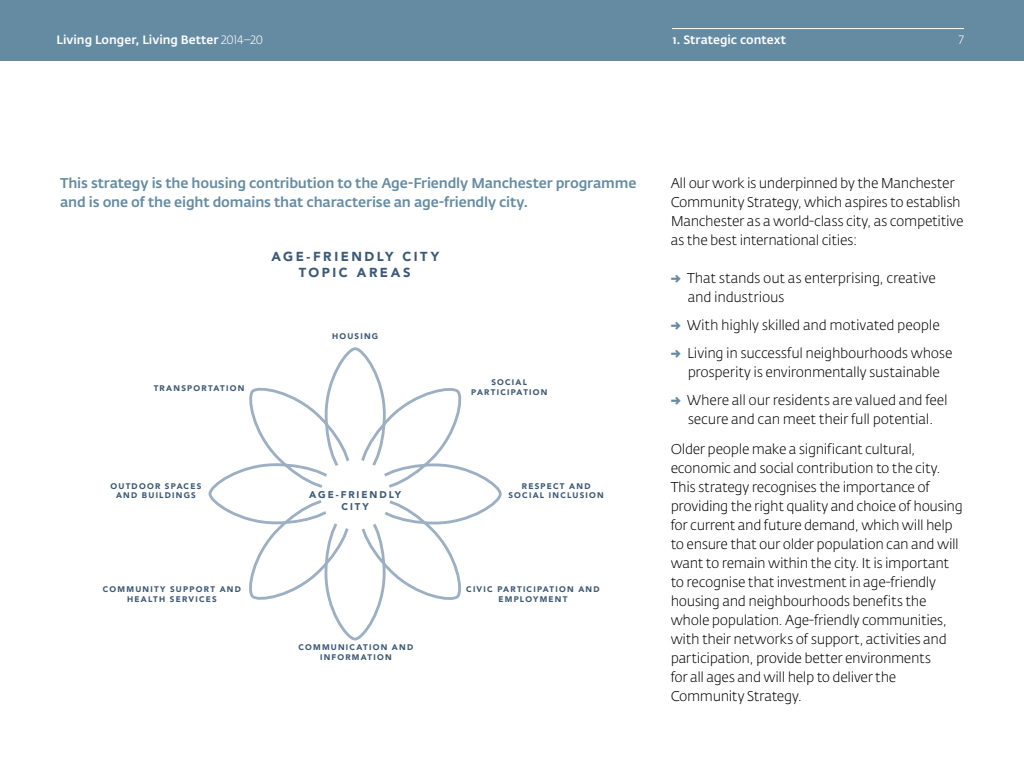
<style>
.page{position:relative;width:1024px;height:768px;background:#fff}
.page>*{position:absolute;margin:0;border:0;box-sizing:border-box;transform-origin:0 0}
.t1{font:300 14px/19px "Manchester CC";letter-spacing:-.025em;color:#000}
.t2{font:500 14px/19px "Manchester CC";letter-spacing:-.015em;color:#658ba3}
.t3{font:900 13px/15.6px "Avenir LT Std";letter-spacing:.195em;color:#3c5976;text-align:center}
.t4{font:500 12px "Manchester CC";color:#fff}
.t5{font:300 12px "Manchester CC";color:#fff}
.t6{font:900 9.7px/11.7px "Avenir LT Std";letter-spacing:.2em;color:#3c5976;text-align:center}
.t7{font:900 8.1px/9.7px "Avenir LT Std";letter-spacing:.155em;color:#3c5976;text-align:center}
.s1{font-weight:300}
.s2{font-weight:700;color:#658ba3}
</style>
<div class="page">
<div style="left:0;top:0;width:1024px;height:60px;background:#658ba3"></div>
<hr style="left:672px;top:28px;width:292px;height:1px;background:#fff">
<svg style="left:243px;top:382px;width:224px;height:224px"></svg>
<p class="t4" style="left:57px;top:33px;width:208px">Living Longer, Living Better <span class="s1">2014–20</span></p>
<p class="t4" style="left:672px;top:33px;width:116px">1. Strategic context</p>
<p class="t5" style="left:959px;top:33px;width:7px">7</p>
<p class="t2" style="left:60px;top:174px;width:578px">This strategy is the housing contribution to the Age-Friendly Manchester programme and is one of the eight domains that characterise an age-friendly city.</p>
<p class="t1" style="left:671px;top:174px;width:294px">All our work is underpinned by the Manchester Community Strategy, which aspires to establish Manchester as a world-class city, as competitive as the best international cities:</p>
<p class="t1" style="left:688px;top:269px;width:250px;text-indent:-17px"><span class="s2">→</span> That stands out as enterprising, creative and industrious</p>
<p class="t1" style="left:671px;top:316px;width:271px"><span class="s2">→</span> With highly skilled and motivated people</p>
<p class="t1" style="left:671px;top:344px;width:283px;text-align:center"><span class="s2">→</span> Living in successful neighbourhoods whose prosperity is environmentally sustainable</p>
<p class="t1" style="left:671px;top:391px;width:279px;text-align:center"><span class="s2">→</span> Where all our residents are valued and feel secure and can meet their full potential.</p>
<p class="t1" style="left:671px;top:440px;width:294px">Older people make a significant cultural, economic and social contribution to the city.<br>This strategy recognises the importance of providing the right quality and choice of housing for current and future demand, which will help to ensure that our older population can and will want to remain within the city. It is important to recognise that investment in age-friendly housing and neighbourhoods benefits the whole population. Age-friendly communities, with their networks of support, activities and participation, provide better environments<br>for all ages and will help to deliver the Community Strategy.</p>
<p class="t3" style="left:271px;top:249px;width:169px">AGE-FRIENDLY CITY<br>TOPIC AREAS</p>
<p class="t7" style="left:332px;top:331px;width:48px">HOUSING</p>
<p class="t7" style="left:471px;top:377px;width:78px">SOCIAL<br>PARTICIPATION</p>
<p class="t7" style="left:154px;top:383px;width:92px">TRANSPORTATION</p>
<p class="t7" style="left:509px;top:481px;width:97px">RESPECT AND<br>SOCIAL INCLUSION</p>
<p class="t7" style="left:111px;top:481px;width:92px">OUTDOOR SPACES<br>AND BUILDINGS</p>
<p class="t6" style="left:309px;top:489px;width:93px">AGE-FRIENDLY<br>CITY</p>
<p class="t7" style="left:103px;top:584px;width:139px">COMMUNITY SUPPORT AND<br>HEALTH SERVICES</p>
<p class="t7" style="left:466px;top:584px;width:135px">CIVIC PARTICIPATION AND<br>EMPLOYMENT</p>
<p class="t7" style="left:299px;top:642px;width:116px">COMMUNICATION AND<br>INFORMATION</p>
</div>
